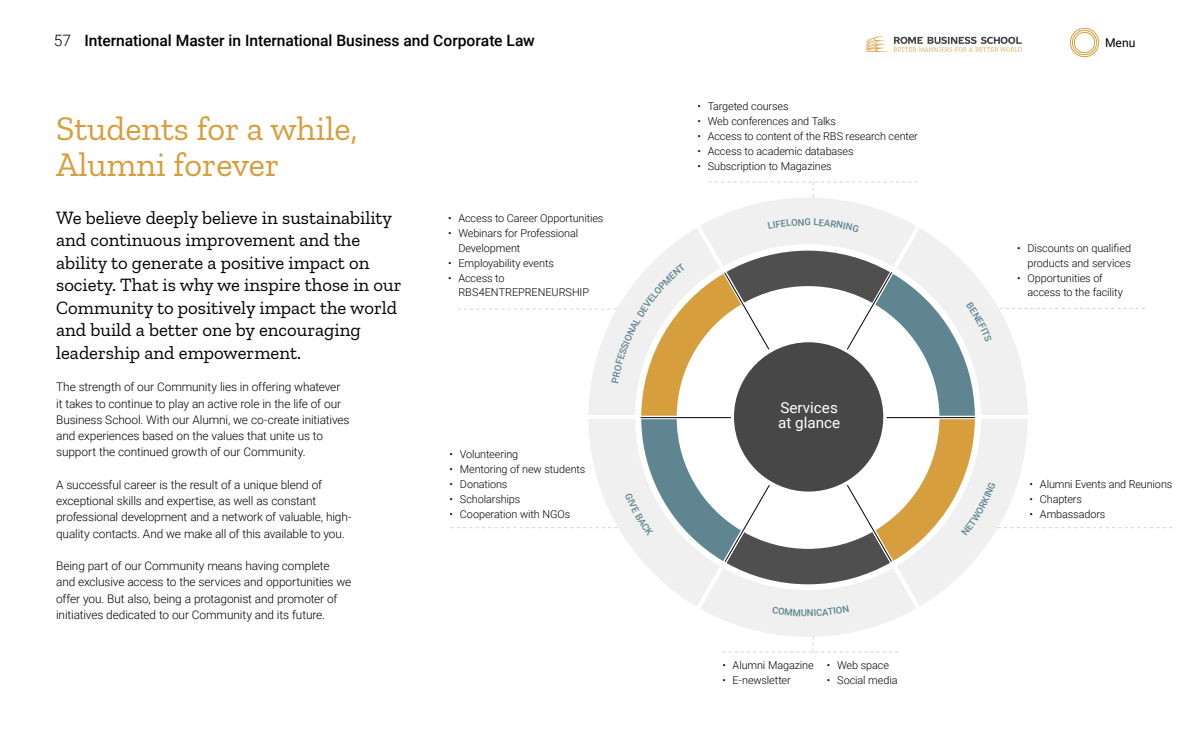
<style>
.page{position:relative;width:1200px;height:750px;background:#fff}
.page>*{position:absolute;margin:0;border:0;box-sizing:border-box;transform-origin:0 0}
.Titular_Seccion_Dora{font:34.38px/36.9px "Zilla Slab";color:#d79e3e}
.Subtitular_Dorado{font:18.75px/22.5px "Zilla Slab";color:#000}
.t1{font:500 15.62px "Roboto";letter-spacing:-.005em;color:#000}
.Texto_Pequeño_Gráfic{font:15.19px/14.6px "Roboto";color:#fff}
.t2{font:12.12px "Roboto";color:#000}
.Texto_Descripciones{font:300 11.88px/16.2px "Roboto";letter-spacing:-.01em;color:#000}
.t3{font:300 10.88px/14.9px "Roboto";letter-spacing:-.01em;color:#000}
.Texto_Pequeño_Gráfic-2{font:500 9.5px "Roboto";color:#5e8590}
.s1{font-weight:300}
</style>
<div class="page">
<div style="left:1070px;top:28px;width:29px;height:29px;border:1px solid #d79e3e;border-radius:50%"></div>
<div style="left:1072px;top:30px;width:25px;height:25px;border:1px solid #d79e3e;border-radius:50%"></div>
<div style="left:1074px;top:32px;width:21px;height:21px;border:1px solid #d79e3e;border-radius:50%"></div>
<svg style="left:866px;top:36px;width:156px;height:16px"></svg>
<svg style="left:665px;top:198px;width:286px;height:438px"></svg>
<svg style="left:708px;top:182px;width:210px;height:16px"></svg>
<svg style="left:722px;top:636px;width:176px;height:17px"></svg>
<svg style="left:768px;top:219px;width:36px;height:10px"></svg>
<svg style="left:814px;top:219px;width:45px;height:13px"></svg>
<svg style="left:772px;top:606px;width:35px;height:10px"></svg>
<svg style="left:814px;top:605px;width:35px;height:11px"></svg>
<svg style="left:450px;top:251px;width:722px;height:333px"></svg>
<h3 class="t1" style="left:54px;top:30px;width:483px"><span class="s1">57</span> International Master in International Business and Corporate Law</h3>
<p class="t2" style="left:1105px;top:34px;width:32px">Menu</p>
<p class="Titular_Seccion_Dora" style="left:56px;top:110px;width:303px">Students for a while,<br>Alumni forever</p>
<p class="Subtitular_Dorado" style="left:56px;top:207px;width:347px">We believe deeply believe in sustainability and continuous improvement and the ability to generate a positive impact on society. That is why we inspire those in our Community to positively impact the world and build a better one by encouraging leadership and empowerment.</p>
<p class="Texto_Descripciones" style="left:56px;top:379px;width:295px">The strength of our Community lies in offering whatever it takes to continue to play an active role in the life of our Business School. With our Alumni, we co-create initiatives and experiences based on the values that unite us to support the continued growth of our Community.</p>
<p class="Texto_Descripciones" style="left:56px;top:476px;width:297px">A successful career is the result of a unique blend of exceptional skills and expertise, as well as constant professional development and a network of valuable, high&shy;quality contacts. And we make all of this available to you.</p>
<p class="Texto_Descripciones" style="left:56px;top:557px;width:297px">Being part of our Community means having complete and exclusive access to the services and opportunities we offer you. But also, being a protagonist and promoter of initiatives dedicated to our Community and its future.</p>
<p class="t3" style="left:448px;top:210px;width:157px">• Access to Career Opportunities</p>
<p class="t3" style="left:458px;top:225px;width:121px;text-indent:-10px">• Webinars for Professional<br>Development</p>
<p class="t3" style="left:448px;top:255px;width:107px">• Employability events</p>
<p class="t3" style="left:458px;top:270px;width:132px;text-indent:-10px">• Access to<br>RBS4ENTREPRENEURSHIP</p>
<p class="t3" style="left:450px;top:446px;width:70px">• Volunteering</p>
<p class="t3" style="left:450px;top:461px;width:137px">• Mentoring of new students</p>
<p class="t3" style="left:450px;top:476px;width:59px">• Donations</p>
<p class="t3" style="left:450px;top:491px;width:72px">• Scholarships</p>
<p class="t3" style="left:450px;top:506px;width:122px">• Cooperation with NGOs</p>
<p class="t3" style="left:697px;top:99px;width:93px">• Targeted courses</p>
<p class="t3" style="left:697px;top:114px;width:140px">• Web conferences and Talks</p>
<p class="t3" style="left:697px;top:129px;width:222px">• Access to content of the RBS research center</p>
<p class="t3" style="left:697px;top:143px;width:158px">• Access to academic databases</p>
<p class="t3" style="left:697px;top:158px;width:136px">• Subscription to Magazines</p>
<p class="Texto_Pequeño_Gráfic-2" style="left:805px;top:215px;width:8px">G</p>
<p class="Texto_Pequeño_Gráfic" style="left:778px;top:400px;width:63px">Services at glance</p>
<p class="Texto_Pequeño_Gráfic-2" style="left:807px;top:606px;width:8px">N</p>
<p class="t3" style="left:722px;top:658px;width:93px">• Alumni Magazine</p>
<p class="t3" style="left:722px;top:673px;width:70px">• E-newsletter</p>
<p class="t3" style="left:827px;top:658px;width:64px">• Web space</p>
<p class="t3" style="left:827px;top:673px;width:72px">• Social media</p>
<p class="t3" style="left:1017px;top:240px;width:115px;text-align:right">• Discounts on qualified products and services</p>
<p class="t3" style="left:1027px;top:270px;width:97px;text-indent:-10px">• Opportunities of access to the facility</p>
<p class="t3" style="left:1030px;top:476px;width:144px">• Alumni Events and Reunions</p>
<p class="t3" style="left:1030px;top:491px;width:54px">• Chapters</p>
<p class="t3" style="left:1030px;top:506px;width:77px">• Ambassadors</p>
</div>
